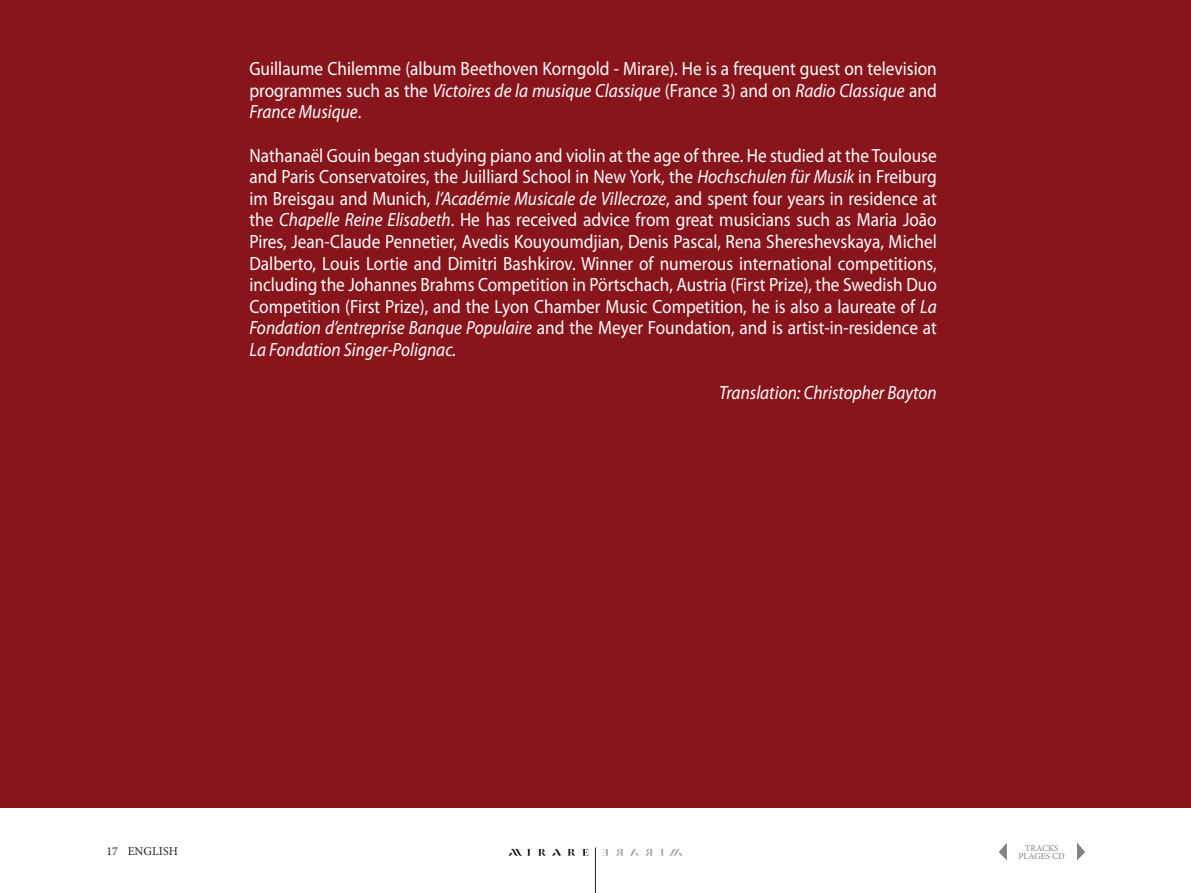
<style>
.page{position:relative;width:1191px;height:893px;background:#fff}
.page>*{position:absolute;margin:0;border:0;box-sizing:border-box;transform-origin:0 0}
.t1{font:19.2px/21.6px "Myriad Pro";color:#fff;text-align:justify;scale:.9 1}
.t2{font:italic 19.2px "Myriad Pro";color:#fff;scale:.9 1}
.t3{font:12px "Minion Pro";letter-spacing:.01em;color:#231f20}
.t4{font:9px/7.5px "Minion Pro";color:#808285;text-align:center}
.s1{font-style:italic}
</style>
<div class="page">
<svg style="left:999px;top:843px;width:8px;height:17px"></svg>
<svg style="left:1077px;top:843px;width:8px;height:17px"></svg>
<hr style="left:595px;top:847px;width:1px;height:46px;background:#231f20">
<svg style="left:508px;top:849px;width:22px;height:7px"></svg>
<svg style="left:538px;top:849px;width:7px;height:7px"></svg>
<svg style="left:568px;top:849px;width:7px;height:7px"></svg>
<svg style="left:582px;top:849px;width:6px;height:7px"></svg>
<svg style="left:552px;top:849px;width:9px;height:7px"></svg>
<svg style="left:661px;top:849px;width:21px;height:7px"></svg>
<svg style="left:645px;top:849px;width:7px;height:7px"></svg>
<svg style="left:616px;top:849px;width:7px;height:7px"></svg>
<svg style="left:603px;top:849px;width:5px;height:7px"></svg>
<svg style="left:630px;top:849px;width:9px;height:7px"></svg>
<div style="left:0;top:0;width:1191px;height:808px;background:#88151c"></div>
<p class="t1" style="left:249px;top:58px;width:765px">Guillaume Chilemme (album Beethoven Korngold - Mirare). He is a frequent guest on television programmes such as the <span class="s1">Victoires de la musique Classique</span> (France 3) and on <span class="s1">Radio Classique</span> and <span class="s1">France Musique</span>.</p>
<p class="t1" style="left:249px;top:145px;width:765px">Nathanaël Gouin began studying piano and violin at the age of three. He studied at the Toulouse and Paris Conservatoires, the Juilliard School in New York, the <span class="s1">Hochschulen für Musik</span> in Freiburg im Breisgau and Munich, <span class="s1">l’Académie Musicale de Villecroze</span>, and spent four years in residence at the <span class="s1">Chapelle Reine Elisabeth</span>. He has received advice from great musicians such as Maria João Pires, Jean-Claude Pennetier, Avedis Kouyoumdjian, Denis Pascal, Rena Shereshevskaya, Michel Dalberto, Louis Lortie and Dimitri Bashkirov. Winner of numerous international competitions, including the Johannes Brahms Competition in Pörtschach, Austria (First Prize), the Swedish Duo Competition (First Prize), and the Lyon Chamber Music Competition, he is also a laureate of <span class="s1">La Fondation d’entreprise Banque Populaire</span> and the Meyer Foundation, and is artist-in-residence at <span class="s1">La Fondation Singer-Polignac.</span></p>
<p class="t2" style="left:719px;top:381px;width:243px">Translation: Christopher Bayton</p>
<p class="t3" style="left:106px;top:843px;width:13px">17</p>
<p class="t4" style="left:1018px;top:844px;width:48px">TRACKS<br>PLAGES CD</p>
<p class="t3" style="left:128px;top:843px;width:52px">ENGLISH</p>
</div>
